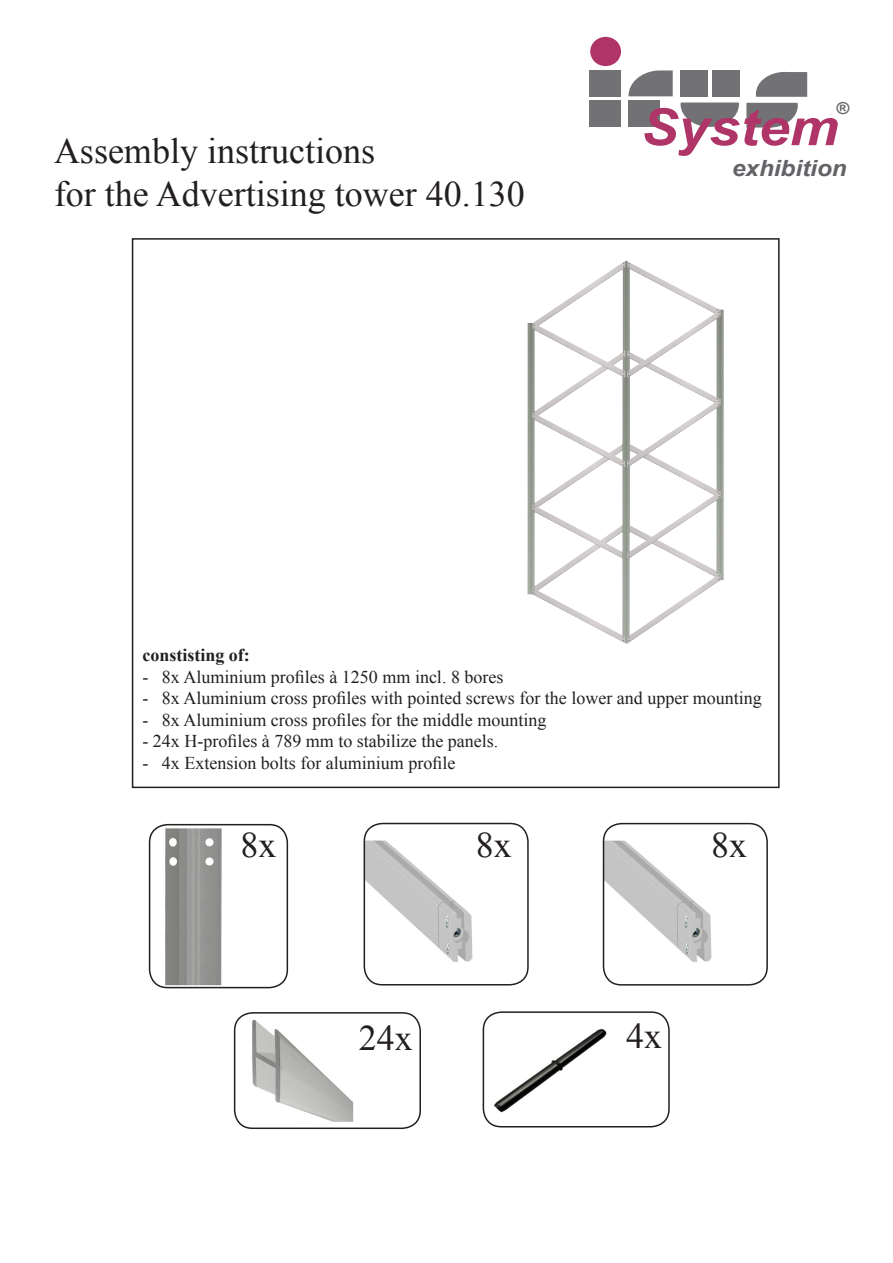
<style>
.page{position:relative;width:893px;height:1263px;background:#fff}
.page>*{position:absolute;margin:0;border:0;box-sizing:border-box;transform-origin:0 0}
.t1{font:italic 700 51.3px "Arial";color:#af3467;scale:1.09 1}
.t2{font:36px "Times New Roman";color:#231f20}
.t3{font:italic 700 22.35px "Arial";color:#626366;scale:1.09 1}
.t4{font:18px "Times New Roman";color:#231f20}
.t5{font:700 18px "Times New Roman";color:#231f20}
.t6{font:italic 700 16.5px "Arial";color:#626366;scale:1.05 1}
</style>
<div class="page">
<div style="left:590px;top:37px;width:31px;height:29px;background:#af3467;border-radius:50%"></div>
<div style="left:590px;top:70px;width:31px;height:26px;background:#727275"></div>
<div style="left:590px;top:100px;width:31px;height:27px;background:#727275"></div>
<svg style="left:628px;top:70px;width:45px;height:26px"></svg>
<div style="left:628px;top:100px;width:31px;height:27px;background:#727275"></div>
<div style="left:680px;top:70px;width:28px;height:26px;background:#727275"></div>
<div style="left:712px;top:70px;width:28px;height:26px;background:#727275"></div>
<svg style="left:681px;top:103px;width:58px;height:24px"></svg>
<svg style="left:746px;top:103px;width:52px;height:25px"></svg>
<svg style="left:756px;top:72px;width:51px;height:25px"></svg>
<img style="left:527px;top:260px;width:197px;height:384px">
<div style="left:132px;top:238px;width:648px;height:550px;border:2px solid #231f20"></div>
<img style="left:483px;top:1014px;width:124px;height:113px">
<div style="left:483px;top:1011px;width:187px;height:116px;border:2px solid #231f20;border-radius:18px"></div>
<img style="left:364px;top:840px;width:109px;height:145px">
<div style="left:364px;top:823px;width:165px;height:162px;border:2px solid #231f20;border-radius:18px"></div>
<img style="left:603px;top:841px;width:109px;height:144px">
<div style="left:603px;top:823px;width:165px;height:162px;border:2px solid #231f20;border-radius:18px"></div>
<img style="left:150px;top:825px;width:72px;height:162px">
<div style="left:149px;top:824px;width:139px;height:164px;border:2px solid #231f20;border-radius:18px"></div>
<img style="left:235px;top:1016px;width:118px;height:106px">
<div style="left:234px;top:1012px;width:187px;height:117px;border:2px solid #231f20;border-radius:18px"></div>
<p class="t2" style="left:54px;top:127px;width:323px">Assembly instructions</p>
<p class="t2" style="left:54px;top:170px;width:472px">for the Advertising tower 40.130</p>
<p class="t1" style="left:641px;top:93px;width:183px">System</p>
<p class="t6" style="left:836px;top:97px;width:14px">®</p>
<p class="t3" style="left:732px;top:154px;width:107px">exhibition</p>
<p class="t5" style="left:142px;top:642px;width:109px">constisting of:</p>
<p class="t4" style="left:142px;top:664px;width:363px">- 8x Aluminium profiles à 1250 mm incl. 8 bores</p>
<p class="t4" style="left:142px;top:686px;width:621px">- 8x Aluminium cross profiles with pointed screws for the lower and upper mounting</p>
<p class="t4" style="left:142px;top:708px;width:406px">- 8x Aluminium cross profiles for the middle mounting</p>
<p class="t4" style="left:142px;top:729px;width:357px">- 24x H-profiles à 789 mm to stabilize the panels.</p>
<p class="t4" style="left:142px;top:751px;width:315px">- 4x Extension bolts for aluminium profile</p>
<p class="t2" style="left:240px;top:821px;width:37px">8x</p>
<p class="t2" style="left:476px;top:821px;width:37px">8x</p>
<p class="t2" style="left:711px;top:821px;width:37px">8x</p>
<p class="t2" style="left:359px;top:1014px;width:55px">24x</p>
<p class="t2" style="left:626px;top:1012px;width:37px">4x</p>
</div>
